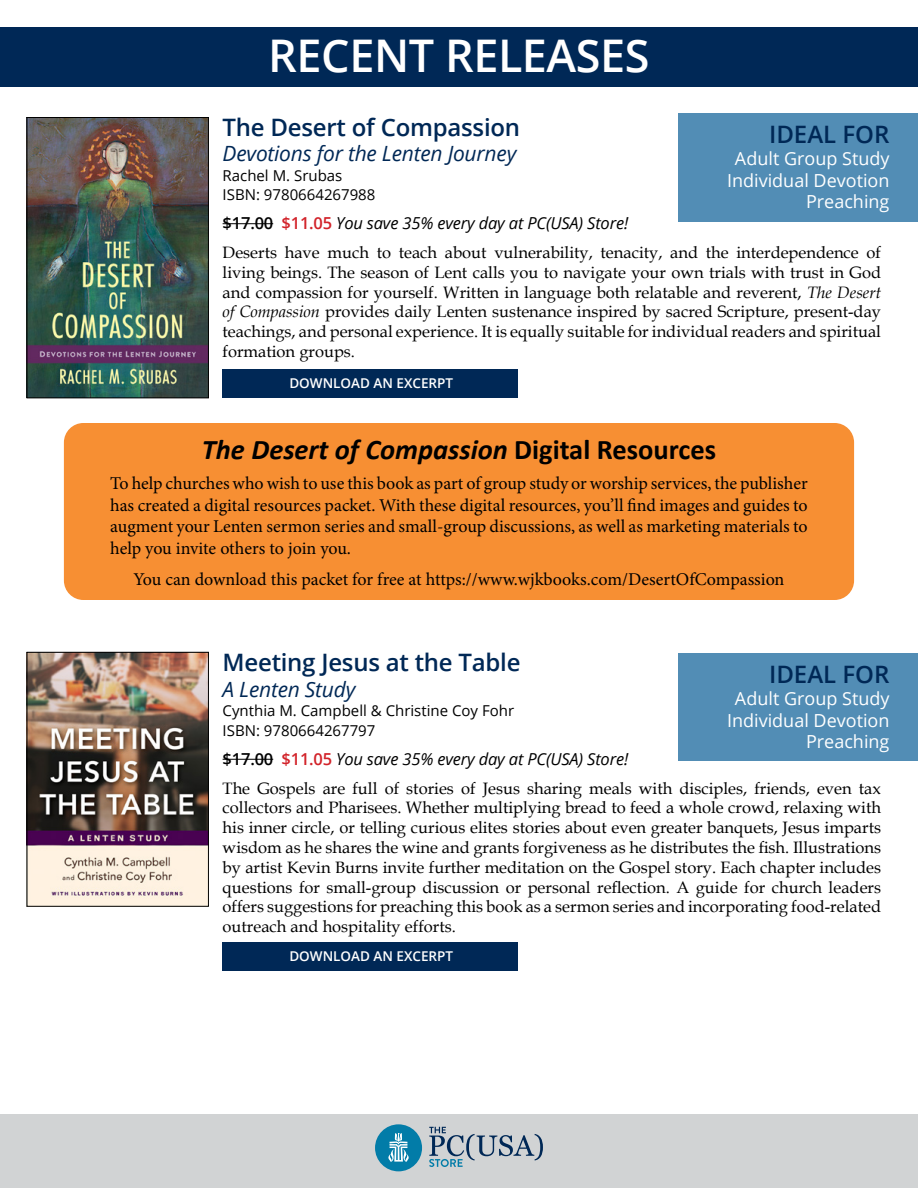
<style>
.page{position:relative;width:918px;height:1188px;background:#fff}
.page>*{position:absolute;margin:0;border:0;box-sizing:border-box;transform-origin:0 0}
.t1{font:600 45px "Open Sans";letter-spacing:-.01em;color:#fff}
.t2{font:italic 700 28.5px "Calibri";color:#000}
.t3{font:600 24px "Open Sans";letter-spacing:-.01em;color:#002856}
.t4{font:italic 21px "Open Sans";letter-spacing:-.01em;color:#002856}
.t5{font:18px/21.6px "Minion Pro";color:#000;text-align:justify}
.t6{font:18px/21.6px "Open Sans";color:#fff;text-align:right}
.t7{font:16.5px/19.8px "Book Antiqua";color:#000;text-align:justify}
.t8{font:italic 16.5px "Open Sans";letter-spacing:-.01em;color:#000}
.t9{font:15px/19.5px "Open Sans";color:#000}
.t10{font:600 13.5px "Open Sans";color:#fff}
.s1{font-weight:600;font-style:normal}
.s2{font-weight:600;font-style:normal;color:#d2232a}
.s3{font-style:italic}
.s4{font-style:normal}
</style>
<div class="page">
<div style="left:0;top:1114px;width:918px;height:74px;background:#d1d3d4"></div>
<div style="left:375px;top:1124px;width:47px;height:47px;background:#027ca8;border-radius:50%"></div>
<svg style="left:388px;top:1133px;width:21px;height:29px"></svg>
<svg style="left:429px;top:1127px;width:114px;height:40px"></svg>
<hr style="left:223px;top:223px;width:50px;height:1px;background:#000">
<hr style="left:223px;top:759px;width:50px;height:1px;background:#000">
<div style="left:679px;top:113px;width:239px;height:108px;background:#528db5"></div>
<div style="left:679px;top:653px;width:239px;height:108px;background:#528db5"></div>
<div style="left:223px;top:369px;width:295px;height:29px;background:#002856"></div>
<div style="left:223px;top:942px;width:295px;height:29px;background:#002856"></div>
<div style="left:64px;top:423px;width:790px;height:177px;background:#f78f33;border-radius:20px"></div>
<img style="left:29px;top:654px;width:178px;height:250px">
<div style="left:27px;top:652px;width:182px;height:254px;border:1px solid #000"></div>
<img style="left:29px;top:119px;width:178px;height:277px">
<div style="left:27px;top:117px;width:182px;height:281px;border:1px solid #000"></div>
<div style="left:0;top:27px;width:918px;height:59px;background:#002856"></div>
<h1 class="t1" style="left:268px;top:25px;width:383px">RECENT RELEASES</h1>
<h3 class="t3" style="left:223px;top:111px;width:299px">The Desert of Compassion</h3>
<p class="t4" style="left:223px;top:139px;width:295px">Devotions for the Lenten Journey</p>
<p class="t9" style="left:223px;top:165px;width:154px">Rachel M. Srubas<br>ISBN: 9780664267988</p>
<p class="t8" style="left:223px;top:212px;width:407px"><span class="s1">$17.00</span> <span class="s2">$11.05</span> You save 35% every day at PC(USA) Store!</p>
<p class="t7" style="left:223px;top:242px;width:660px">Deserts have much to teach about vulnerability, tenacity, and the interdependence of living beings. The season of Lent calls you to navigate your own trials with trust in God and compassion for yourself. Written in language both relatable and reverent, <span class="s3">The Desert of Compassion</span> provides daily Lenten sustenance inspired by sacred Scripture, present-day teachings, and personal experience. It is equally suitable for individual readers and spiritual formation groups.</p>
<h3 class="t3" style="left:769px;top:118px;width:122px">IDEAL FOR</h3>
<p class="t6" style="left:727px;top:147px;width:164px">Adult Group Study<br>Individual Devotion<br>Preaching</p>
<p class="t10" style="left:289px;top:374px;width:165px">DOWNLOAD AN EXCERPT</p>
<h2 class="t2" style="left:202px;top:429px;width:516px">The Desert of Compassion <span class="s4">Digital Resources</span></h2>
<p class="t5" style="left:110px;top:473px;width:699px">To help churches who wish to use this book as part of group study or worship services, the publisher has created a digital resources packet. With these digital resources, you’ll find images and guides to augment your Lenten sermon series and small-group discussions, as well as marketing materials to help you invite others to join you.</p>
<p class="t5" style="left:134px;top:568px;width:652px">You can download this packet for free at https://www.wjkbooks.com/DesertOfCompassion</p>
<h3 class="t3" style="left:223px;top:646px;width:299px">Meeting Jesus at the Table</h3>
<p class="t4" style="left:223px;top:675px;width:134px">A Lenten Study</p>
<p class="t9" style="left:223px;top:701px;width:293px">Cynthia M. Campbell &amp; Christine Coy Fohr<br>ISBN: 9780664267797</p>
<p class="t8" style="left:223px;top:747px;width:407px"><span class="s1">$17.00</span> <span class="s2">$11.05</span> You save 35% every day at PC(USA) Store!</p>
<p class="t7" style="left:223px;top:778px;width:660px">The Gospels are full of stories of Jesus sharing meals with disciples, friends, even tax collectors and Pharisees. Whether multiplying bread to feed a whole crowd, relaxing with his inner circle, or telling curious elites stories about even greater banquets, Jesus imparts wisdom as he shares the wine and grants forgiveness as he distributes the fish. Illustrations by artist Kevin Burns invite further meditation on the Gospel story. Each chapter includes questions for small-group discussion or personal reflection. A guide for church leaders offers suggestions for preaching this book as a sermon series and incorporating food-related outreach and hospitality efforts.</p>
<h3 class="t3" style="left:769px;top:658px;width:122px">IDEAL FOR</h3>
<p class="t6" style="left:727px;top:687px;width:164px">Adult Group Study<br>Individual Devotion<br>Preaching</p>
<p class="t10" style="left:289px;top:947px;width:165px">DOWNLOAD AN EXCERPT</p>
</div>
